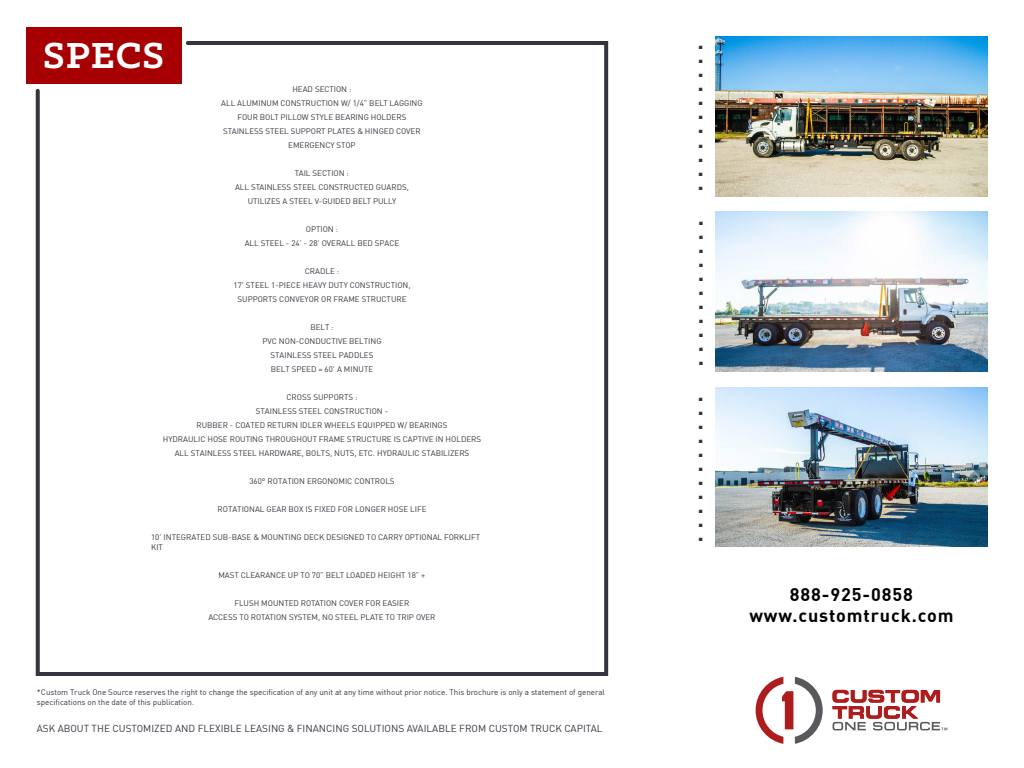
<style>
.page{position:relative;width:1024px;height:768px;background:#fff}
.page>*{position:absolute;margin:0;border:0;box-sizing:border-box;transform-origin:0 0}
.t1{font:700 41px "Klinic Slab";letter-spacing:.025em;color:#fff}
.t2{font:700 23px "DIN Pro";color:#333640}
.t3{font:700 18px "DIN Pro";letter-spacing:.05em;color:#000}
.t4{font:10px "DIN Pro";color:#333640}
.t5{font:8px/14px "DIN Pro";color:#333640;text-align:center}
</style>
<div class="page">
<img style="left:715px;top:36px;width:273px;height:160px">
<img style="left:716px;top:212px;width:272px;height:159px">
<img style="left:715px;top:387px;width:273px;height:160px">
<div style="left:26px;top:27px;width:156px;height:57px;background:#a60003"></div>
<svg style="left:35px;top:41px;width:574px;height:635px"></svg>
<svg style="left:756px;top:677px;width:67px;height:67px"></svg>
<svg style="left:833px;top:690px;width:114px;height:40px"></svg>
<p class="t1" style="left:43px;top:28px;width:123px">SPECS</p>
<p class="t5" style="left:221px;top:82px;width:203px">HEAD SECTION :<br>ALL ALUMINUM CONSTRUCTION W/ 1/4” BELT LAGGING<br>FOUR BOLT PILLOW STYLE BEARING HOLDERS<br>STAINLESS STEEL SUPPORT PLATES &amp; HINGED COVER<br>EMERGENCY STOP</p>
<p class="t5" style="left:235px;top:166px;width:175px">TAIL SECTION :<br>ALL STAINLESS STEEL CONSTRUCTED GUARDS,<br>UTILIZES A STEEL V-GUIDED BELT PULLY</p>
<p class="t5" style="left:245px;top:222px;width:156px">OPTION :<br>ALL STEEL - 24’ - 28’ OVERALL BED SPACE</p>
<p class="t5" style="left:234px;top:264px;width:179px">CRADLE :<br>17’ STEEL 1-PIECE HEAVY DUTY CONSTRUCTION,<br>SUPPORTS CONVEYOR OR FRAME STRUCTURE</p>
<p class="t5" style="left:262px;top:320px;width:121px">BELT :<br>PVC NON-CONDUCTIVE BELTING<br>STAINLESS STEEL PADDLES<br>BELT SPEED = 60’ A MINUTE</p>
<p class="t5" style="left:163px;top:390px;width:320px">CROSS SUPPORTS :<br>STAINLESS STEEL CONSTRUCTION -<br>RUBBER - COATED RETURN IDLER WHEELS EQUIPPED W/ BEARINGS<br>HYDRAULIC HOSE ROUTING THROUGHOUT FRAME STRUCTURE IS CAPTIVE IN HOLDERS ALL STAINLESS STEEL HARDWARE, BOLTS, NUTS, ETC. HYDRAULIC STABILIZERS</p>
<p class="t5" style="left:249px;top:474px;width:147px">360° ROTATION ERGONOMIC CONTROLS</p>
<p class="t5" style="left:218px;top:502px;width:210px">ROTATIONAL GEAR BOX IS FIXED FOR LONGER HOSE LIFE</p>
<p class="t5" style="left:151px;top:532px;width:331px;line-height:9.6px;text-align:left">10’ INTEGRATED SUB-BASE &amp; MOUNTING DECK DESIGNED TO CARRY OPTIONAL FORKLIFT<br>KIT</p>
<p class="t5" style="left:218px;top:567px;width:209px">MAST CLEARANCE UP TO 70” BELT LOADED HEIGHT 18” +</p>
<p class="t5" style="left:208px;top:595px;width:229px">FLUSH MOUNTED ROTATION COVER FOR EASIER<br>ACCESS TO ROTATION SYSTEM, NO STEEL PLATE TO TRIP OVER</p>
<p class="t5" style="left:37px;top:687px;width:569px;line-height:9.6px;text-align:left">*Custom Truck One Source reserves the right to change the specification of any unit at any time without prior notice. This brochure is only a statement of general specifications on the date of this publication.</p>
<p class="t4" style="left:37px;top:721px;width:567px">ASK ABOUT THE CUSTOMIZED AND FLEXIBLE LEASING &amp; FINANCING SOLUTIONS AVAILABLE FROM CUSTOM TRUCK CAPITAL</p>
<p class="t2" style="left:697px;top:23px;width:8px">.</p>
<p class="t2" style="left:697px;top:37px;width:8px">.</p>
<p class="t2" style="left:697px;top:51px;width:8px">.</p>
<p class="t2" style="left:697px;top:65px;width:8px">.</p>
<p class="t2" style="left:697px;top:79px;width:8px">.</p>
<p class="t2" style="left:697px;top:93px;width:8px">.</p>
<p class="t2" style="left:697px;top:107px;width:8px">.</p>
<p class="t2" style="left:697px;top:121px;width:8px">.</p>
<p class="t2" style="left:697px;top:135px;width:8px">.</p>
<p class="t2" style="left:697px;top:149px;width:8px">.</p>
<p class="t2" style="left:697px;top:163px;width:8px">.</p>
<p class="t2" style="left:698px;top:199px;width:8px">.</p>
<p class="t2" style="left:698px;top:213px;width:8px">.</p>
<p class="t2" style="left:698px;top:227px;width:8px">.</p>
<p class="t2" style="left:698px;top:241px;width:8px">.</p>
<p class="t2" style="left:698px;top:255px;width:8px">.</p>
<p class="t2" style="left:698px;top:269px;width:8px">.</p>
<p class="t2" style="left:698px;top:283px;width:8px">.</p>
<p class="t2" style="left:698px;top:297px;width:8px">.</p>
<p class="t2" style="left:698px;top:311px;width:8px">.</p>
<p class="t2" style="left:698px;top:325px;width:8px">.</p>
<p class="t2" style="left:698px;top:339px;width:8px">.</p>
<p class="t2" style="left:697px;top:374px;width:8px">.</p>
<p class="t2" style="left:697px;top:388px;width:8px">.</p>
<p class="t2" style="left:697px;top:402px;width:8px">.</p>
<p class="t2" style="left:697px;top:416px;width:8px">.</p>
<p class="t2" style="left:697px;top:430px;width:8px">.</p>
<p class="t2" style="left:697px;top:444px;width:8px">.</p>
<p class="t2" style="left:697px;top:458px;width:8px">.</p>
<p class="t2" style="left:697px;top:472px;width:8px">.</p>
<p class="t2" style="left:697px;top:486px;width:8px">.</p>
<p class="t2" style="left:697px;top:500px;width:8px">.</p>
<p class="t2" style="left:697px;top:514px;width:8px">.</p>
<p class="t3" style="left:790px;top:580px;width:124px">888-925-0858</p>
<p class="t3" style="left:749px;top:602px;width:206px">www.customtruck.com</p>
</div>
